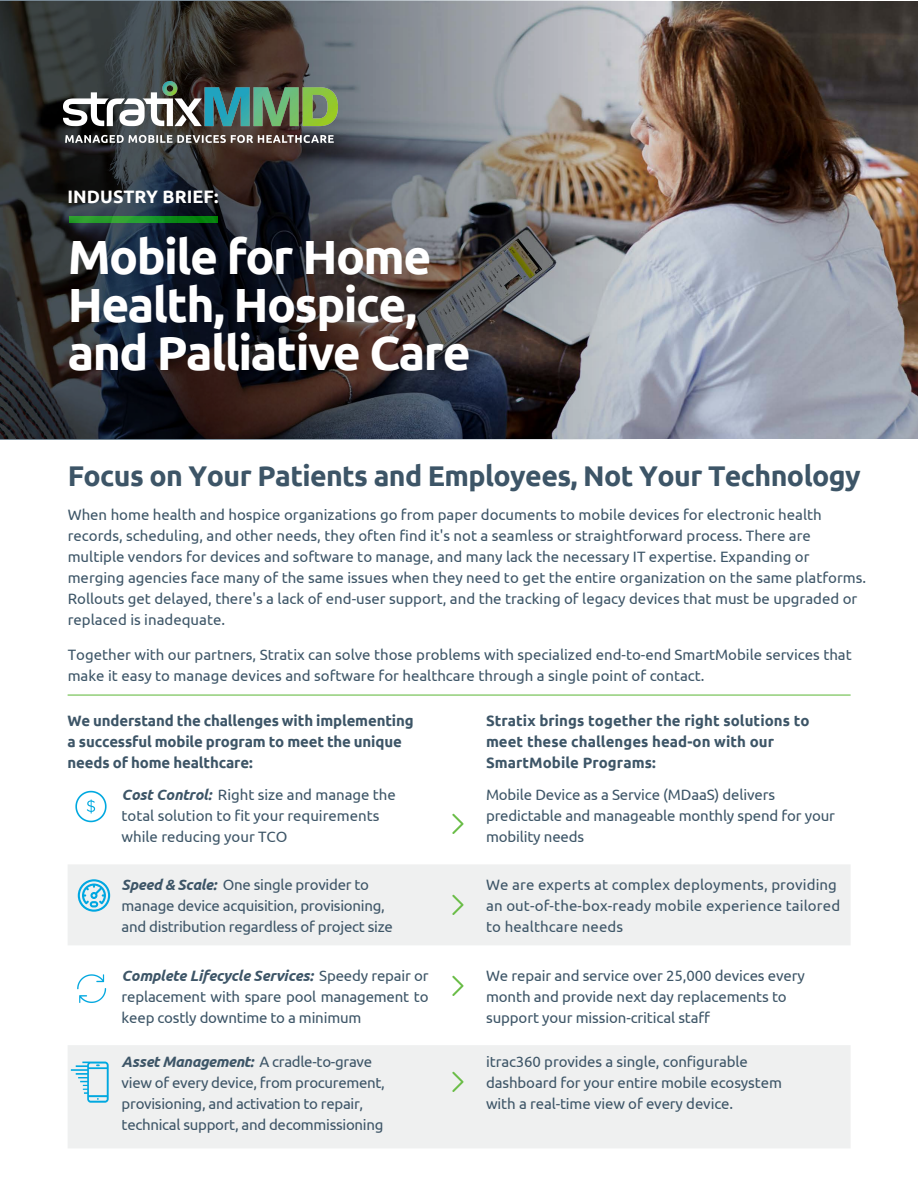
<style>
.page{position:relative;width:918px;height:1188px;background:#fff}
.page>*{position:absolute;margin:0;border:0;box-sizing:border-box;transform-origin:0 0}
.t1{font:700 48px/48px "Ubuntu";letter-spacing:-.03em;color:#fff}
.t2{font:700 28.5px "Ubuntu";letter-spacing:-.02em;color:#3d5567}
.t3{font:700 18px "Ubuntu";letter-spacing:.005em;color:#fff}
.t4{font:15px/21px "Ubuntu";color:#3d5567}
.t5{font:700 15px/21px "Ubuntu";letter-spacing:-.01em;color:#3d5567}
.t6{font:15px/21px "Ubuntu";letter-spacing:-.02em;color:#3d5567}
.s1{font-weight:700;font-style:italic}
</style>
<div class="page">
<img style="left:767px;top:1px;width:151px;height:437px">
<div style="left:68px;top:1045px;width:782px;height:103px;background:#eff0f0"></div>
<img style="left:0;top:0;width:767px;height:439px">
<svg style="left:69px;top:216px;width:148px;height:7px"></svg>
<div style="left:68px;top:865px;width:782px;height:80px;background:#eff0f0"></div>
<svg style="left:452px;top:814px;width:12px;height:20px"></svg>
<svg style="left:452px;top:895px;width:12px;height:20px"></svg>
<svg style="left:452px;top:976px;width:12px;height:20px"></svg>
<svg style="left:452px;top:1072px;width:12px;height:20px"></svg>
<hr style="left:68px;top:694px;width:783px;height:2px;background:#6dbe4b">
<svg style="left:78px;top:879px;width:32px;height:33px"></svg>
<svg style="left:71px;top:1062px;width:38px;height:41px"></svg>
<img style="left:77px;top:974px;width:30px;height:29px">
<img style="left:75px;top:790px;width:32px;height:33px">
<img style="left:64px;top:81px;width:274px;height:62px">
<p class="t3" style="left:68px;top:186px;width:152px">INDUSTRY BRIEF:</p>
<h1 class="t1" style="left:68px;top:232px;width:404px">Mobile for Home<br>Health, Hospice, and Palliative Care</h1>
<h2 class="t2" style="left:68px;top:458px;width:794px">Focus on Your Patients and Employees, Not Your Technology</h2>
<p class="t4" style="left:68px;top:504px;width:800px">When home health and hospice organizations go from paper documents to mobile devices for electronic health records, scheduling, and other needs, they often find it's not a seamless or straightforward process. There are multiple vendors for devices and software to manage, and many lack the necessary IT expertise. Expanding or merging agencies face many of the same issues when they need to get the entire organization on the same platforms.<br>Rollouts get delayed, there's a lack of end-user support, and the tracking of legacy devices that must be upgraded or replaced is inadequate.</p>
<p class="t4" style="left:68px;top:643px;width:786px">Together with our partners, Stratix can solve those problems with specialized end-to-end SmartMobile services that make it easy to manage devices and software for healthcare through a single point of contact.</p>
<p class="t5" style="left:68px;top:710px;width:347px">We understand the challenges with implementing a successful mobile program to meet the unique needs of home healthcare:</p>
<p class="t4" style="left:122px;top:783px;width:276px"><span class="s1">Cost Control:</span> Right size and manage the total solution to fit your requirements while reducing your TCO</p>
<p class="t5" style="left:486px;top:710px;width:325px">Stratix brings together the right solutions to meet these challenges head-on with our<br>SmartMobile Programs:</p>
<p class="t4" style="left:486px;top:784px;width:351px">Mobile Device as a Service (MDaaS) delivers predictable and manageable monthly spend for your mobility needs</p>
<p class="t4" style="left:122px;top:873px;width:273px"><span class="s1">Speed &amp; Scale:</span> One single provider to manage device acquisition, provisioning, and distribution regardless of project size</p>
<p class="t4" style="left:486px;top:873px;width:356px">We are experts at complex deployments, providing an out-of-the-box-ready mobile experience tailored to healthcare needs</p>
<p class="t4" style="left:122px;top:965px;width:308px;text-align:justify"><span class="s1">Complete Lifecycle Services:</span> Speedy repair or replacement with spare pool management to keep costly downtime to a minimum</p>
<p class="t4" style="left:486px;top:965px;width:320px">We repair and service over 25,000 devices every month and provide next day replacements to support your mission-critical staff</p>
<p class="t6" style="left:122px;top:1050px;width:265px"><span class="s1">Asset</span> <span class="s1">Management:</span> A cradle-to-grave view of every device, from procurement, provisioning, and activation to repair, technical support, and decommissioning</p>
<p class="t4" style="left:486px;top:1050px;width:297px">itrac360 provides a single, configurable dashboard for your entire mobile ecosystem with a real-time view of every device.</p>
</div>
